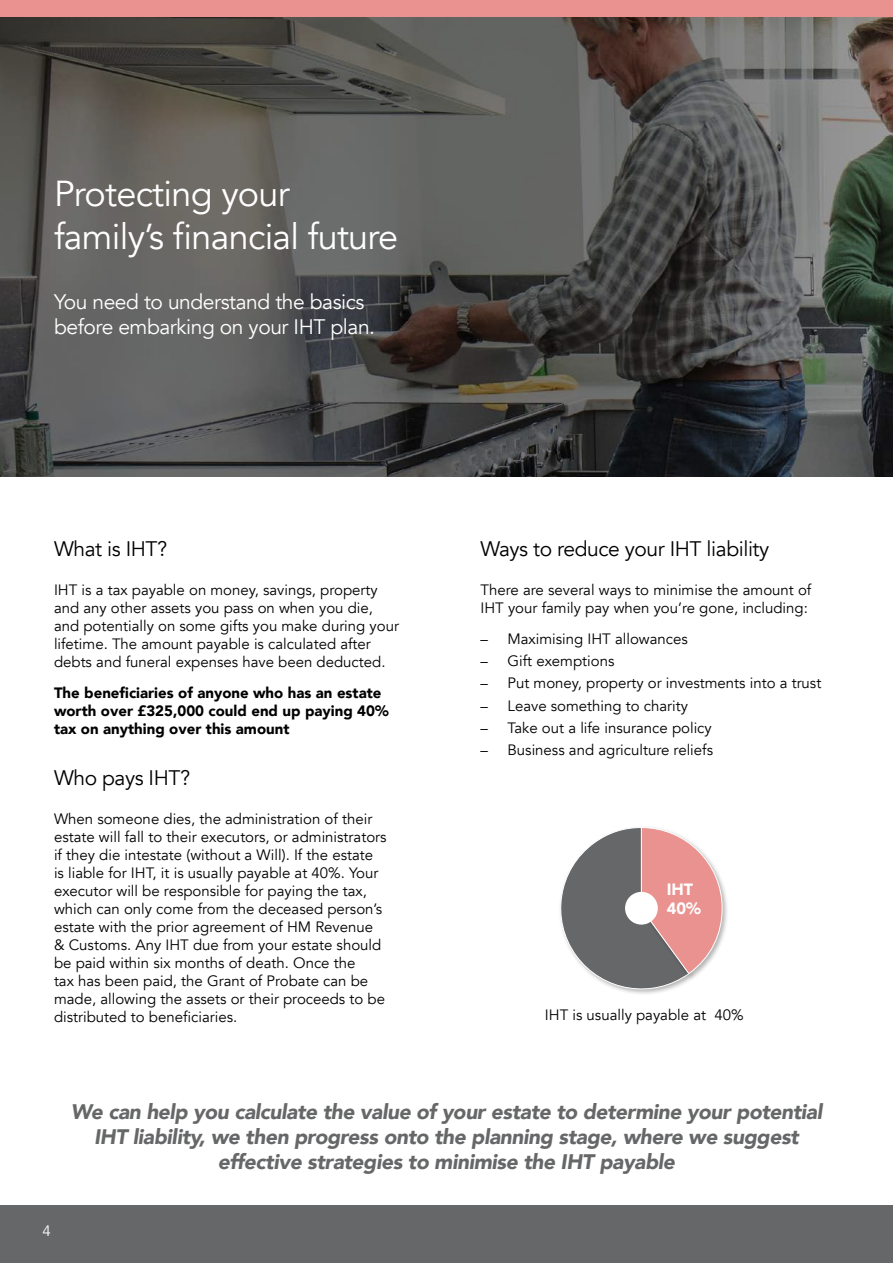
<style>
.page{position:relative;width:893px;height:1263px;background:#fff}
.page>*{position:absolute;margin:0;border:0;box-sizing:border-box;transform-origin:0 0}
.t1{font:36px/43.2px "Avenir";letter-spacing:-.02em;color:#fff}
.t2{font:italic 900 21px/25.2px "Avenir";letter-spacing:-.02em;color:#666768;text-align:center}
.t3{font:21px/25.2px "Avenir";letter-spacing:-.02em;color:#fff}
.t4{font:21px "Avenir";letter-spacing:-.02em;color:#000}
.t5{font:900 16.35px/19.6px "Avenir";color:#fff}
.t6{font:15px/18px "Avenir";color:#000}
.t7{font:900 15px/18px "Avenir";color:#000}
.t8{font:15px "Avenir";color:#fff}
</style>
<div class="page">
<div style="left:0;top:0;width:893px;height:17px;background:#ea928f"></div>
<div style="left:0;top:1205px;width:893px;height:58px;background:#666768"></div>
<svg style="left:0;top:17px;width:893px;height:459px;background:#535250"></svg>
<div style="left:639px;top:825px;width:90px;height:155px;background:#000;opacity:.3"></div>
<svg style="left:560px;top:827px;width:163px;height:167px"></svg>
<div style="left:625px;top:892px;width:33px;height:33px;background:#fff;border-radius:50%"></div>
<h1 class="t1" style="left:54px;top:173px;width:346px">Protecting your family’s financial future</h1>
<h2 class="t3" style="left:54px;top:289px;width:323px">You need to understand the basics before embarking on your IHT plan.</h2>
<h2 class="t4" style="left:54px;top:536px;width:115px">What is IHT?</h2>
<p class="t6" style="left:54px;top:581px;width:347px">IHT is a tax payable on money, savings, property and any other assets you pass on when you die, and potentially on some gifts you make during your lifetime. The amount payable is calculated after debts and funeral expenses have been deducted.</p>
<p class="t7" style="left:54px;top:683px;width:336px">The beneficiaries of anyone who has an estate worth over £325,000 could end up paying 40% tax on anything over this amount</p>
<h2 class="t4" style="left:54px;top:765px;width:138px">Who pays IHT?</h2>
<p class="t6" style="left:54px;top:810px;width:334px">When someone dies, the administration of their estate will fall to their executors, or administrators if they die intestate (without a Will). If the estate is liable for IHT, it is usually payable at 40%. Your executor will be responsible for paying the tax, which can only come from the deceased person’s estate with the prior agreement of HM Revenue &amp; Customs. Any IHT due from your estate should be paid within six months of death. Once the<br>tax has been paid, the Grant of Probate can be made, allowing the assets or their proceeds to be distributed to beneficiaries.</p>
<h2 class="t4" style="left:480px;top:536px;width:290px">Ways to reduce your IHT liability</h2>
<p class="t6" style="left:480px;top:581px;width:332px">There are several ways to minimise the amount of<br>IHT your family pay when you’re gone, including:</p>
<p class="t6" style="left:480px;top:630px;width:209px">– Maximising IHT allowances</p>
<p class="t6" style="left:480px;top:652px;width:135px">– Gift exemptions</p>
<p class="t6" style="left:480px;top:674px;width:342px">– Put money, property or investments into a trust</p>
<p class="t6" style="left:480px;top:697px;width:209px">– Leave something to charity</p>
<p class="t6" style="left:480px;top:719px;width:233px">– Take out a life insurance policy</p>
<p class="t6" style="left:480px;top:741px;width:234px">– Business and agriculture reliefs</p>
<p class="t5" style="left:667px;top:879px;width:36px">IHT<br>40%</p>
<p class="t6" style="left:545px;top:1006px;width:200px">IHT is usually payable at 40%</p>
<p class="t8" style="left:43px;top:1222px;width:10px">4</p>
<h2 class="t2" style="left:71px;top:1099px;width:753px">We can help you calculate the value of your estate to determine your potential<br>IHT liability, we then progress onto the planning stage, where we suggest effective strategies to minimise the IHT payable</h2>
</div>
